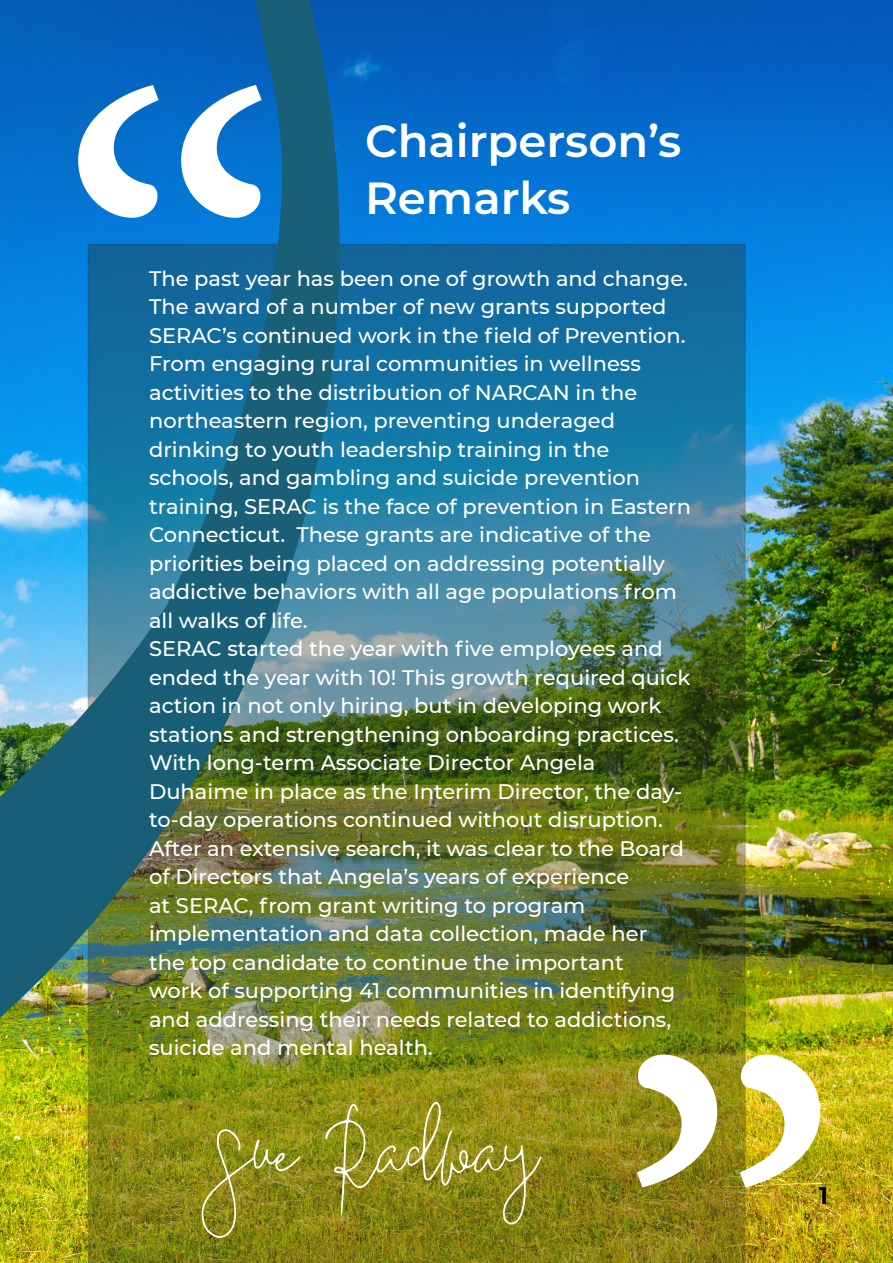
<style>
.page{position:relative;width:893px;height:1263px;background:#fff}
.page>*{position:absolute;margin:0;border:0;box-sizing:border-box;transform-origin:0 0}
.Paragraph_Style_11{font:575.1px "Minion Pro";color:#fff}
.Paragraph_Style_13{font:117.15px "Deelishes";color:#fff}
.Paragraph_Style_13-2{font:600 45px/57px "Montserrat";color:#fff}
.Paragraph_Style_5{font:700 24px "Montserrat";color:#000001}
.Paragraph_Style_3{font:500 21px/28.5px "Montserrat";color:#fff}
</style>
<div class="page">
<img style="left:0;top:0;width:893px;height:1263px">
<img style="left:88px;top:244px;width:658px;height:1019px">
<img style="left:0;top:509px;width:269px;height:754px">
<svg style="left:168px;top:0;width:259px;height:789px;background:#206e95"></svg>
<p class="Paragraph_Style_11" style="left:54px;top:-72px;width:233px">‘‘</p>
<p class="Paragraph_Style_13-2" style="left:365px;top:111px;width:318px">Chairperson’s<br>Remarks</p>
<p class="Paragraph_Style_3" style="left:149px;top:263px;width:543px">The past year has been one of growth and change.<br>The award of a number of new grants supported SERAC’s continued work in the field of Prevention.<br>From engaging rural communities in wellness activities to the distribution of NARCAN in the northeastern region, preventing underaged drinking to youth leadership training in the schools, and gambling and suicide prevention training, SERAC is the face of prevention in Eastern Connecticut. These grants are indicative of the priorities being placed on addressing potentially addictive behaviors with all age populations from all walks of life.</p>
<p class="Paragraph_Style_3" style="left:149px;top:634px;width:543px">SERAC started the year with five employees and ended the year with 10! This growth required quick action in not only hiring, but in developing work stations and strengthening onboarding practices.<br>With long-term Associate Director Angela Duhaime in place as the Interim Director, the day&shy;to-day operations continued without disruption.<br>After an extensive search, it was clear to the Board of Directors that Angela’s years of experience<br>at SERAC, from grant writing to program implementation and data collection, made her<br>the top candidate to continue the important<br>work of supporting 41 communities in identifying and addressing their needs related to addictions, suicide and mental health.</p>
<p class="Paragraph_Style_11" style="left:844px;top:1344px;width:233px;rotate:-180deg">‘‘</p>
<p class="Paragraph_Style_13" style="left:202px;top:1063px;width:337px">Sue Radway</p>
<p class="Paragraph_Style_5" style="left:819px;top:1178px;width:11px">1</p>
</div>
